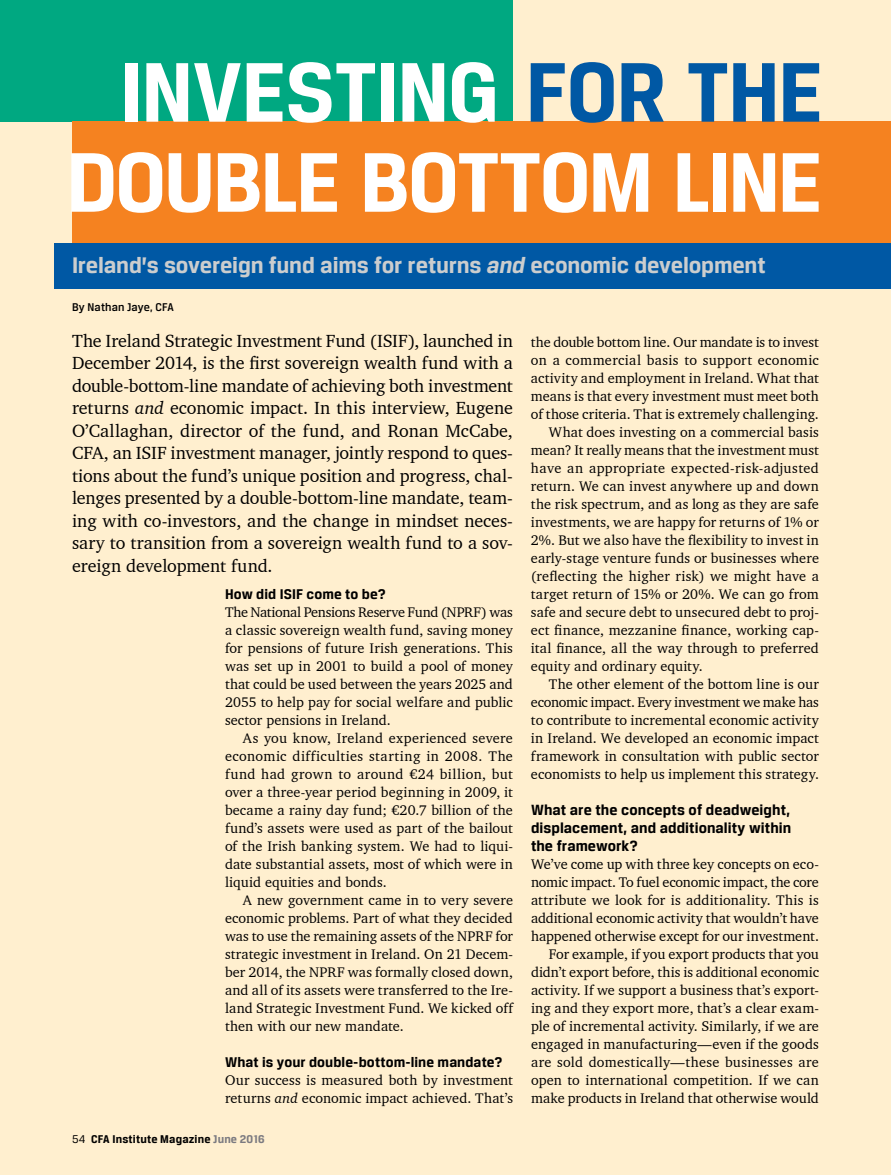
<style>
.page{position:relative;width:891px;height:1175px;background:#fff}
.page>*{position:absolute;margin:0;border:0;box-sizing:border-box;transform-origin:0 0}
.t1{font:700 90px/90px "Breuer Text";letter-spacing:-.02em;color:#fff;text-align:center}
.t2{font:700 24px "Breuer Text";letter-spacing:-.005em;color:#cbcdce}
.t3{font:18px/22.5px "Charter BT";letter-spacing:-.005em;color:#000;text-align:justify}
.t4{font:700 15.75px/18px "Breuer Text";letter-spacing:.005em;color:#000;text-align:justify}
.t5{font:700 15px "Breuer Text";letter-spacing:.005em;color:#000}
.t6{font:14.25px/18px "Charter BT";letter-spacing:.005em;color:#000;text-align:justify}
.t7{font:14.25px "Charter BT";letter-spacing:-.015em;color:#000}
.t8{font:14.25px "Charter BT";letter-spacing:.03em;color:#000}
.t9{font:14.25px "Charter BT";letter-spacing:-.02em;color:#000}
.t10{font:14.25px "Charter BT";letter-spacing:.025em;color:#000}
.t11{font:700 12px "Breuer Text";letter-spacing:.015em;color:#000}
.t12{font:500 12px "Breuer Text";letter-spacing:.01em;color:#000}
.s1{color:#0058a4}
.s2{font-style:italic}
.s3{font-weight:400}
.s4{color:#7b7a80}
</style>
<div class="page">
<div style="left:0;top:0;width:891px;height:1174px;background:#ffefcf"></div>
<div style="left:54px;top:243px;width:837px;height:45px;background:#0058a4"></div>
<div style="left:0;top:0;width:513px;height:122px;background:#00a881"></div>
<div style="left:72px;top:122px;width:819px;height:121px;background:#f58220"></div>
<h1 class="t1" style="left:66px;top:46px;width:759px">INVESTING <span class="s1">FOR THE<br></span>DOUBLE BOTTOM LINE</h1>
<h2 class="t2" style="left:72px;top:252px;width:695px">Ireland’s sovereign fund aims for returns <span class="s2">and</span> economic development</h2>
<p class="t12" style="left:72px;top:300px;width:103px">By Nathan Jaye, CFA</p>
<p class="t3" style="left:72px;top:329px;width:443px">The Ireland Strategic Investment Fund (ISIF), launched in December 2014, is the first sovereign wealth fund with a double-bottom-line mandate of achieving both investment returns <span class="s2">and</span> economic impact. In this interview, Eugene O’Callaghan, director of the fund, and Ronan McCabe, CFA, an ISIF investment manager, jointly respond to ques&shy;tions about the fund’s unique position and progress, chal&shy;lenges presented by a double-bottom-line mandate, team&shy;ing with co-investors, and the change in mindset neces&shy;sary to transition from a sovereign wealth fund to a sov&shy;ereign development fund.</p>
<p class="t5" style="left:225px;top:585px;width:162px">How did ISIF come to be?</p>
<p class="t6" style="left:225px;top:602px;width:290px">The National Pensions Reserve Fund (NPRF) was a classic sovereign wealth fund, saving money for pensions of future Irish generations. This was set up in 2001 to build a pool of money that could be used between the years 2025 and 2055 to help pay for social welfare and public sector pensions in Ireland.</p>
<p class="t6" style="left:225px;top:728px;width:290px;text-indent:18px">As you know, Ireland experienced severe economic difficulties starting in 2008. The fund had grown to around €24 billion, but over a three-year period beginning in 2009, it became a rainy day fund; €20.7 billion of the fund’s assets were used as part of the bailout of the Irish banking system. We had to liqui&shy;date substantial assets, most of which were in liquid equities and bonds.</p>
<p class="t6" style="left:225px;top:890px;width:290px;text-indent:18px">A new government came in to very severe economic problems. Part of what they decided was to use the remaining assets of the NPRF for strategic investment in Ireland. On 21 Decem&shy;ber 2014, the NPRF was formally closed down, and all of its assets were transferred to the Ire&shy;land Strategic Investment Fund. We kicked off then with our new mandate.</p>
<p class="t5" style="left:225px;top:1053px;width:279px">What is your double-bottom-line mandate?</p>
<p class="t6" style="left:225px;top:1070px;width:290px">Our success is measured both by investment returns <span class="s2">and</span> economic impact achieved. That’s</p>
<p class="t11" style="left:72px;top:1132px;width:194px"><span class="s3">54</span> CFA Institute Magazine <span class="s4">June 2016</span></p>
<p class="t7" style="left:531px;top:333px;width:289px">the double bottom line. Our mandate is to invest</p>
<p class="t10" style="left:531px;top:351px;width:289px">on a commercial basis to support economic</p>
<p class="t6" style="left:531px;top:368px;width:290px">activity and employment in Ireland. What that</p>
<p class="t6" style="left:531px;top:386px;width:289px">means is that every investment must meet both</p>
<p class="t6" style="left:531px;top:404px;width:289px">of those criteria. That is extremely challenging.</p>
<p class="t6" style="left:549px;top:422px;width:271px">What does investing on a commercial basis</p>
<p class="t6" style="left:531px;top:440px;width:289px">mean? It really means that the investment must</p>
<p class="t8" style="left:531px;top:459px;width:289px">have an appropriate expected-risk-adjusted</p>
<p class="t6" style="left:531px;top:476px;width:289px">return. We can invest anywhere up and down</p>
<p class="t6" style="left:531px;top:494px;width:289px">the risk spectrum, and as long as they are safe</p>
<p class="t6" style="left:531px;top:512px;width:289px">investments, we are happy for returns of 1% or</p>
<p class="t6" style="left:531px;top:530px;width:289px">2%. But we also have the flexibility to invest in</p>
<p class="t6" style="left:531px;top:548px;width:290px">early-stage venture funds or businesses where</p>
<p class="t6" style="left:531px;top:566px;width:289px">(reflecting the higher risk) we might have a</p>
<p class="t6" style="left:531px;top:584px;width:289px">target return of 15% or 20%. We can go from</p>
<p class="t6" style="left:531px;top:602px;width:290px">safe and secure debt to unsecured debt to proj-</p>
<p class="t6" style="left:531px;top:620px;width:290px">ect finance, mezzanine finance, working cap-</p>
<p class="t6" style="left:531px;top:638px;width:290px">ital finance, all the way through to preferred</p>
<p class="t6" style="left:531px;top:656px;width:173px">equity and ordinary equity.</p>
<p class="t6" style="left:549px;top:674px;width:271px">The other element of the bottom line is our</p>
<p class="t9" style="left:531px;top:693px;width:289px">economic impact. Every investment we make has</p>
<p class="t6" style="left:531px;top:710px;width:290px">to contribute to incremental economic activity</p>
<p class="t6" style="left:531px;top:728px;width:290px">in Ireland. We developed an economic impact</p>
<p class="t6" style="left:531px;top:746px;width:290px">framework in consultation with public sector</p>
<p class="t6" style="left:531px;top:764px;width:290px">economists to help us implement this strategy.</p>
<p class="t4" style="left:531px;top:800px;width:262px">What are the concepts of deadweight, displacement, and additionality within the framework?</p>
<p class="t6" style="left:531px;top:854px;width:290px;text-align:right">We’ve come up with three key concepts on eco&shy;nomic impact. To fuel economic impact, the core attribute we look for is additionality. This is additional economic activity that wouldn’t have happened otherwise except for our investment.<br>For example, if you export products that you didn’t export before, this is additional economic activity. If we support a business that’s export&shy;ing and they export more, that’s a clear exam&shy;ple of incremental activity. Similarly, if we are engaged in manufacturing—even if the goods are sold domestically—these businesses are open to international competition. If we can make products in Ireland that otherwise would</p>
</div>
